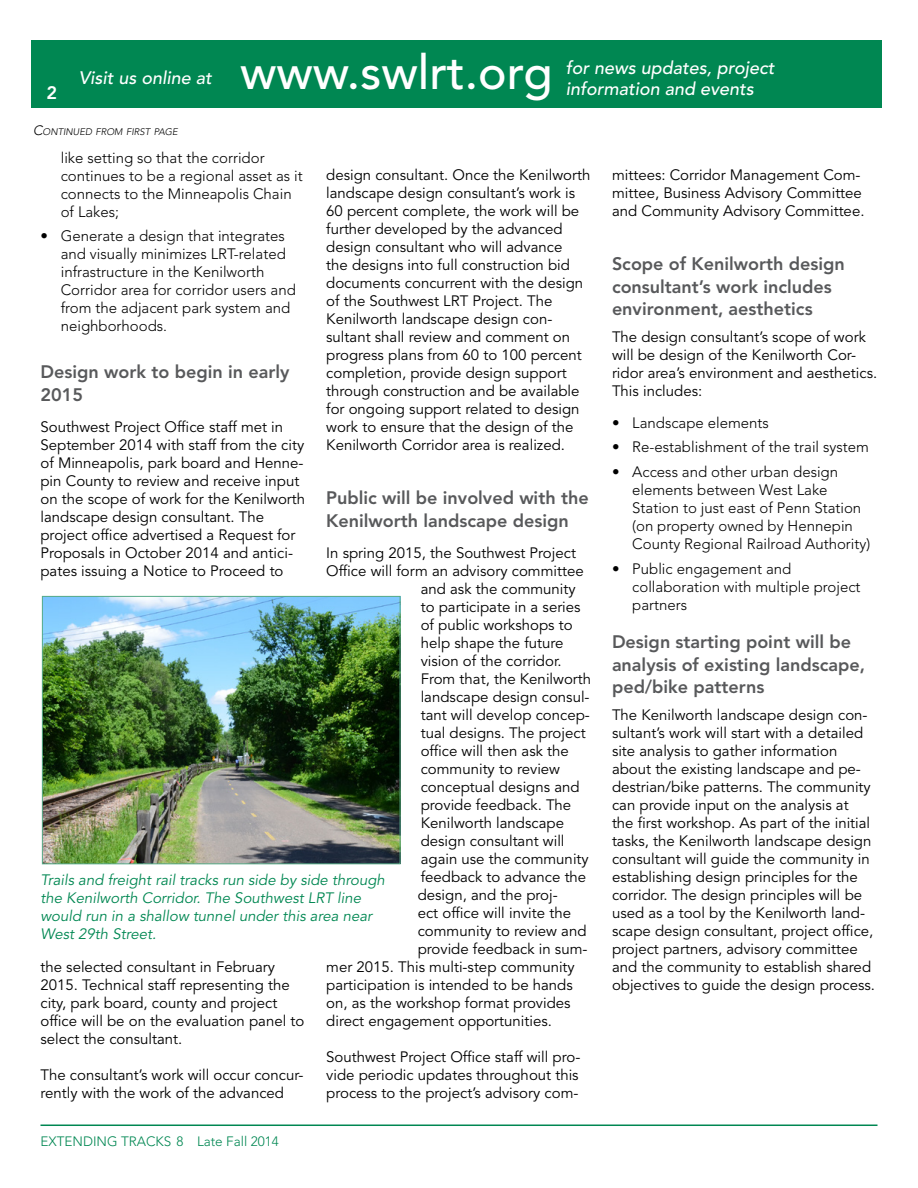
<style>
.page{position:relative;width:918px;height:1188px;background:#fff}
.page>*{position:absolute;margin:0;border:0;box-sizing:border-box;transform-origin:0 0}
.t1{font:500 48px "Avenir LT Std";color:#fff}
.Subhead_3{font:800 18px/22.5px "Avenir LT Std";color:#58595b}
.t2{font:italic 500 18px "Avenir LT Std";color:#fff}
.t3{font:800 18px "Avenir LT Std";color:#fff}
.Text_Paragraph{font:15px/18px "Avenir LT Std";color:#000}
.t4{font:300 15px/18px "Avenir LT Std";color:#000}
.Captiony{font:italic 15px/18px "Avenir LT Std";color:#008752}
.t5{font:300 13.5px "Avenir LT Std";color:#008752}
.t6{font:italic 300 9.45px "Avenir LT Std";color:#000}
.s1{font-size:13.5px}
</style>
<div class="page">
<div style="left:32px;top:40px;width:850px;height:68px;background:#008752"></div>
<hr style="left:40px;top:1125px;width:838px;height:1px;background:#008752">
<img style="left:44px;top:598px;width:354px;height:264px">
<div style="left:42px;top:596px;width:358px;height:268px;border:1px solid #57ab88"></div>
<h1 class="t1" style="left:240px;top:45px;width:314px">www.swlrt.org</h1>
<p class="t2" style="left:566px;top:57px;width:210px">for news updates, project</p>
<p class="t2" style="left:79px;top:68px;width:135px">Visit us online at</p>
<p class="t3" style="left:46px;top:82px;width:12px">2</p>
<p class="t2" style="left:566px;top:79px;width:190px">information and events</p>
<p class="t6" style="left:33px;top:126px;width:146px"><span class="s1">C</span>ONTINUED FROM FIRST PAGE</p>
<p class="t4" style="left:61px;top:148px;width:244px">like setting so that the corridor continues to be a regional asset as it connects to the Minneapolis Chain of Lakes;</p>
<p class="t4" style="left:61px;top:227px;width:237px;text-indent:-20px">• Generate a design that integrates and visually minimizes LRT-related infrastructure in the Kenilworth<br>Corridor area for corridor users and from the adjacent park system and neighborhoods.</p>
<h3 class="Subhead_3" style="left:40px;top:361px;width:250px">Design work to begin in early<br>2015</h3>
<p class="Text_Paragraph" style="left:40px;top:418px;width:266px">Southwest Project Office staff met in September 2014 with staff from the city of Minneapolis, park board and Henne&shy;pin County to review and receive input on the scope of work for the Kenilworth landscape design consultant. The project office advertised a Request for Proposals in October 2014 and antici&shy;pates issuing a Notice to Proceed to</p>
<p class="Text_Paragraph" style="left:326px;top:166px;width:266px">design consultant. Once the Kenilworth landscape design consultant’s work is 60 percent complete, the work will be further developed by the advanced design consultant who will advance<br>the designs into full construction bid documents concurrent with the design of the Southwest LRT Project. The Kenilworth landscape design con&shy;sultant shall review and comment on progress plans from 60 to 100 percent completion, provide design support through construction and be available for ongoing support related to design work to ensure that the design of the Kenilworth Corridor area is realized.</p>
<h3 class="Subhead_3" style="left:326px;top:487px;width:264px">Public will be involved with the<br>Kenilworth landscape design</h3>
<p class="Text_Paragraph" style="left:326px;top:544px;width:251px">In spring 2015, the Southwest Project</p>
<p class="Text_Paragraph" style="left:326px;top:562px;width:259px">Office will form an advisory committee</p>
<p class="Text_Paragraph" style="left:421px;top:580px;width:157px">and ask the community</p>
<p class="Text_Paragraph" style="left:421px;top:598px;width:161px">to participate in a series</p>
<p class="Text_Paragraph" style="left:421px;top:616px;width:153px">of public workshops to</p>
<p class="Text_Paragraph" style="left:421px;top:634px;width:144px">help shape the future</p>
<p class="Text_Paragraph" style="left:421px;top:652px;width:143px">vision of the corridor.</p>
<p class="Text_Paragraph" style="left:421px;top:670px;width:172px">From that, the Kenilworth</p>
<p class="Text_Paragraph" style="left:421px;top:688px;width:170px">landscape design consul-</p>
<p class="Text_Paragraph" style="left:421px;top:706px;width:171px">tant will develop concep-</p>
<p class="Text_Paragraph" style="left:421px;top:724px;width:166px">tual designs. The project</p>
<p class="Text_Paragraph" style="left:421px;top:742px;width:150px">office will then ask the</p>
<p class="Text_Paragraph" style="left:421px;top:760px;width:141px">community to review</p>
<p class="Text_Paragraph" style="left:421px;top:778px;width:160px">conceptual designs and</p>
<p class="Text_Paragraph" style="left:421px;top:796px;width:152px">provide feedback. The</p>
<p class="Text_Paragraph" style="left:421px;top:814px;width:145px">Kenilworth landscape</p>
<p class="Text_Paragraph" style="left:421px;top:832px;width:145px">design consultant will</p>
<p class="Text_Paragraph" style="left:421px;top:850px;width:170px">again use the community</p>
<p class="Text_Paragraph" style="left:421px;top:868px;width:167px">feedback to advance the</p>
<p class="Text_Paragraph" style="left:418px;top:886px;width:141px">design, and the proj-</p>
<p class="Text_Paragraph" style="left:418px;top:904px;width:155px">ect office will invite the</p>
<p class="Text_Paragraph" style="left:418px;top:922px;width:170px">community to review and</p>
<p class="Text_Paragraph" style="left:418px;top:940px;width:171px">provide feedback in sum-</p>
<p class="Text_Paragraph" style="left:326px;top:958px;width:250px">mer 2015. This multi-step community</p>
<p class="Text_Paragraph" style="left:326px;top:976px;width:248px">participation is intended to be hands</p>
<p class="Text_Paragraph" style="left:326px;top:994px;width:246px">on, as the workshop format provides</p>
<p class="Text_Paragraph" style="left:326px;top:1012px;width:227px">direct engagement opportunities.</p>
<p class="Text_Paragraph" style="left:326px;top:1048px;width:256px;text-align:justify">Southwest Project Office staff will pro&shy;vide periodic updates throughout this process to the project’s advisory com-</p>
<p class="Captiony" style="left:40px;top:871px;width:346px">Trails and freight rail tracks run side by side through the Kenilworth Corridor. The Southwest LRT line would run in a shallow tunnel under this area near West 29th Street.</p>
<p class="Text_Paragraph" style="left:40px;top:958px;width:265px">the selected consultant in February 2015. Technical staff representing the city, park board, county and project office will be on the evaluation panel to select the consultant.</p>
<p class="Text_Paragraph" style="left:40px;top:1066px;width:265px">The consultant’s work will occur concur&shy;rently with the work of the advanced</p>
<p class="t5" style="left:40px;top:1134px;width:240px">EXTENDING TRACKS 8 Late Fall 2014</p>
<p class="Text_Paragraph" style="left:612px;top:166px;width:254px">mittees: Corridor Management Com&shy;mittee, Business Advisory Committee and Community Advisory Committee.</p>
<h3 class="Subhead_3" style="left:612px;top:253px;width:234px">Scope of Kenilworth design consultant’s work includes environment, aesthetics</h3>
<p class="Text_Paragraph" style="left:612px;top:328px;width:267px">The design consultant’s scope of work will be design of the Kenilworth Cor&shy;ridor area’s environment and aesthetics.<br>This includes:</p>
<p class="t4" style="left:612px;top:413px;width:158px">• Landscape elements</p>
<p class="t4" style="left:612px;top:438px;width:258px">• Re-establishment of the trail system</p>
<p class="t4" style="left:632px;top:463px;width:240px;text-indent:-20px">• Access and other urban design elements between West Lake<br>Station to just east of Penn Station (on property owned by Hennepin<br>County Regional Railroad Authority)</p>
<p class="t4" style="left:632px;top:560px;width:230px;text-indent:-20px">• Public engagement and collaboration with multiple project partners</p>
<h3 class="Subhead_3" style="left:612px;top:631px;width:255px">Design starting point will be analysis of existing landscape, ped/bike patterns</h3>
<p class="Text_Paragraph" style="left:612px;top:706px;width:265px">The Kenilworth landscape design con&shy;sultant’s work will start with a detailed site analysis to gather information about the existing landscape and pe&shy;destrian/bike patterns. The community can provide input on the analysis at<br>the first workshop. As part of the initial tasks, the Kenilworth landscape design consultant will guide the community in establishing design principles for the corridor. The design principles will be used as a tool by the Kenilworth land&shy;scape design consultant, project office, project partners, advisory committee and the community to establish shared objectives to guide the design process.</p>
</div>
